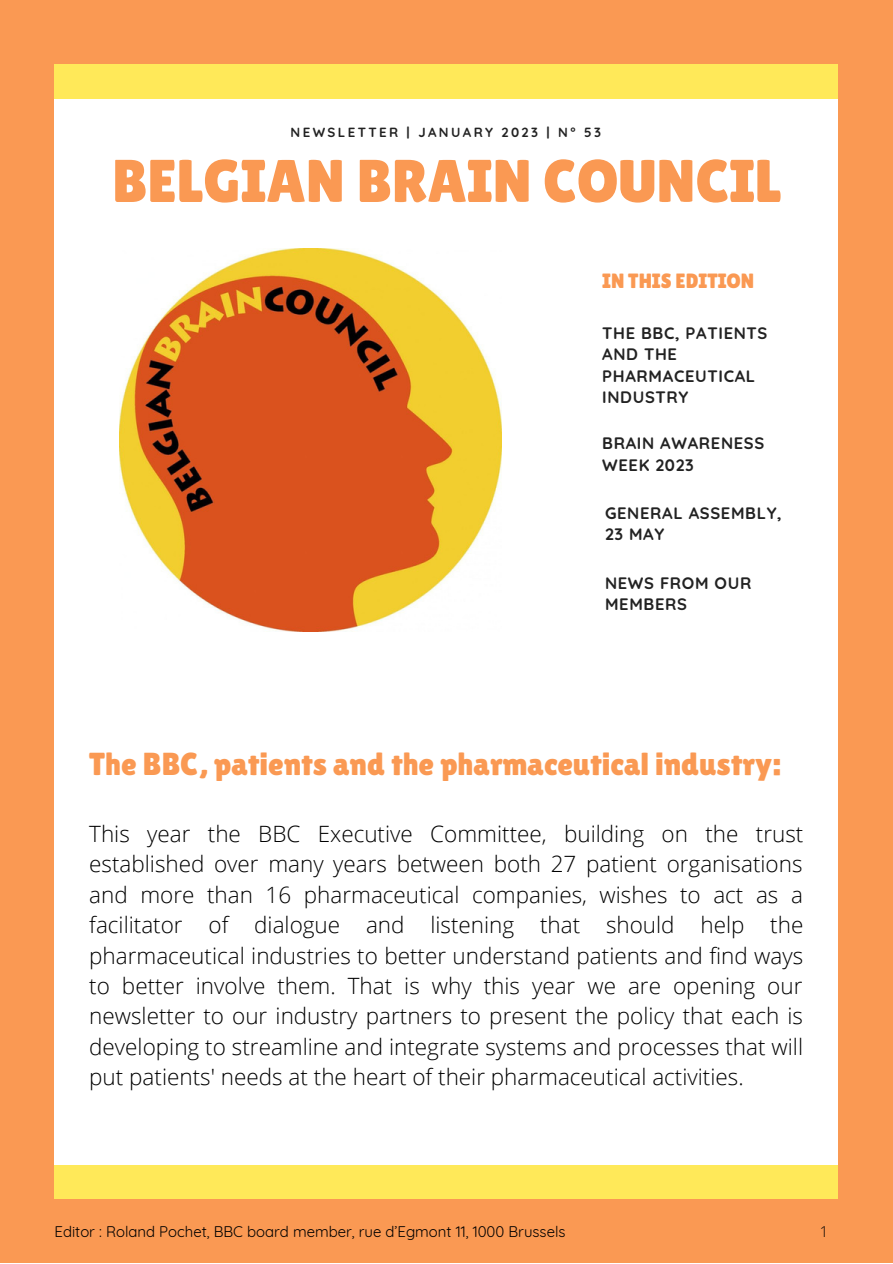
<style>
.page{position:relative;width:893px;height:1264px;background:#fff}
.page>*{position:absolute;margin:0;border:0;box-sizing:border-box;transform-origin:0 0}
.t1{font:60.15px "Lilita One";color:#fa9953}
.t2{font:31.8px "Lilita One";color:#fa9953}
.t3{font:300 22.5px/30.3px "Open Sans";color:#000;text-align:justify}
.t4{font:20.7px "Lilita One";color:#fa9953}
.t5{font:700 16.5px/21.3px "Quicksand";letter-spacing:.04em;color:#222}
.t6{font:15px "Quicksand";color:#000}
.t7{font:300 15px "Open Sans";color:#000}
.t8{font:700 13.2px "Quicksand";letter-spacing:.18em;color:#222}
</style>
<div class="page">
<div style="left:0;top:0;width:892px;height:1262px;background:#fa9953"></div>
<div style="left:55px;top:77px;width:782px;height:1108px;background:#fff"></div>
<div style="left:55px;top:1165px;width:782px;height:33px;background:#ffe959"></div>
<div style="left:55px;top:64px;width:782px;height:34px;background:#ffe959"></div>
<img style="left:119px;top:249px;width:382px;height:382px">
<p class="t8" style="left:290px;top:124px;width:312px">NEWSLETTER | JANUARY 2023 | N° 53</p>
<h1 class="t1" style="left:111px;top:146px;width:671px">BELGIAN BRAIN COUNCIL</h1>
<p class="t4" style="left:602px;top:269px;width:154px">IN THIS EDITION</p>
<p class="t5" style="left:602px;top:322px;width:167px">THE BBC, PATIENTS<br>AND THE<br>PHARMACEUTICAL<br>INDUSTRY</p>
<p class="t5" style="left:602px;top:432px;width:164px">BRAIN AWARENESS<br>WEEK 2023</p>
<p class="t5" style="left:605px;top:502px;width:178px">GENERAL ASSEMBLY,<br>23 MAY</p>
<p class="t5" style="left:605px;top:572px;width:148px">NEWS FROM OUR<br>MEMBERS</p>
<h2 class="t2" style="left:89px;top:746px;width:693px">The BBC, patients and the pharmaceutical industry:</h2>
<p class="t3" style="left:89px;top:818px;width:715px">This year the BBC Executive Committee, building on the trust established over many years between both 27 patient organisations and more than 16 pharmaceutical companies, wishes to act as a facilitator of dialogue and listening that should help the pharmaceutical industries to better understand patients and find ways to better involve them. That is why this year we are opening our newsletter to our industry partners to present the policy that each is developing to streamline and integrate systems and processes that will put patients' needs at the heart of their pharmaceutical activities.</p>
<p class="t6" style="left:55px;top:1221px;width:512px">Editor : Roland Pochet, BBC board member, rue d’Egmont 11, 1000 Brussels</p>
<p class="t7" style="left:819px;top:1220px;width:10px">1</p>
</div>
